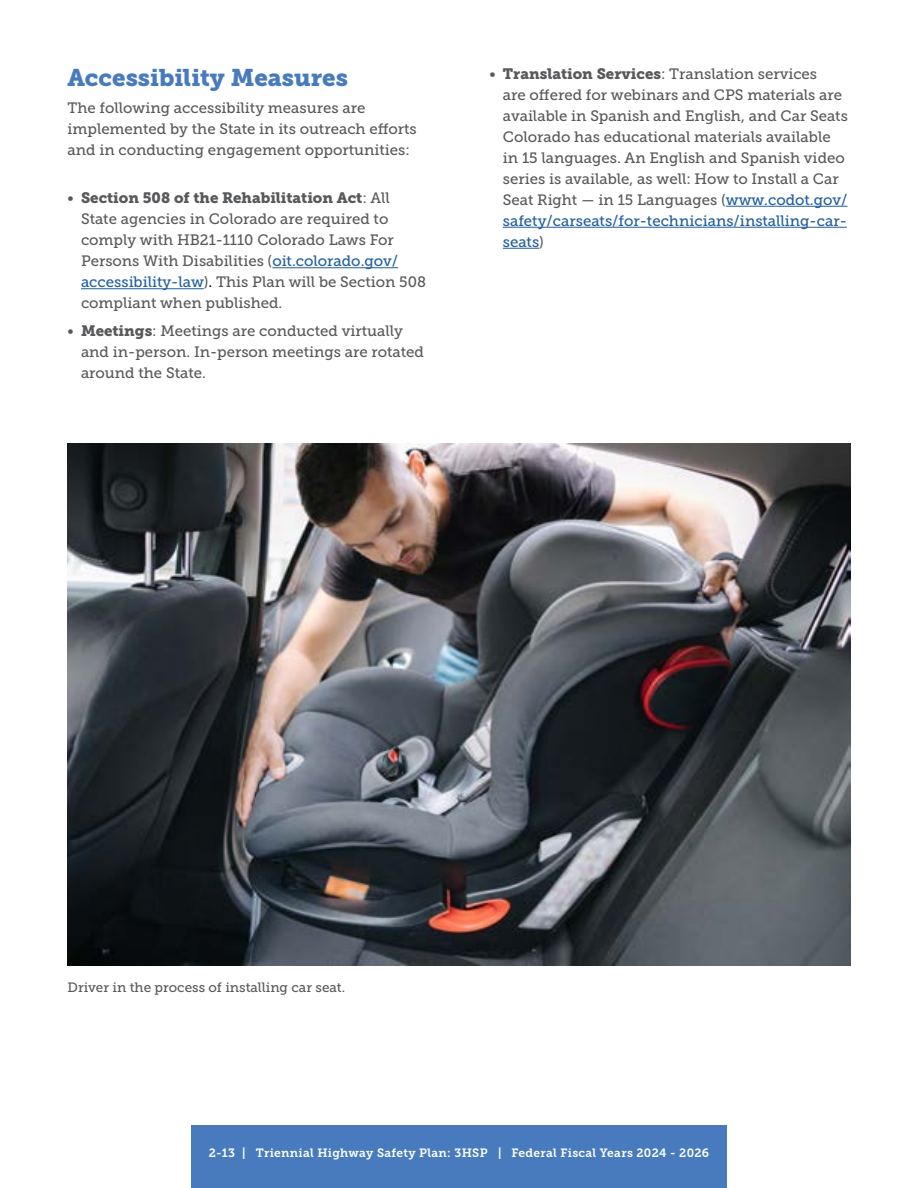
<style>
.page{position:relative;width:918px;height:1188px;background:#fff}
.page>*{position:absolute;margin:0;border:0;box-sizing:border-box;transform-origin:0 0}
.t1{font:24px "Museo Slab 900";color:#477bbe}
.t2{font:15px/21px "Museo Slab 500";color:#58595b}
.t3{font:15px "Museo Slab 900";color:#58595b}
.t4{font:13.5px "Museo Slab 500";color:#58595b}
.t5{font:12px "Museo Slab 700";letter-spacing:.025em;color:#fff}
.s1{font-family:"Museo Slab 500"}
.s2{color:#215e9e}
.s3{color:#000}
.s4{font-family:"Museo Slab 900"}
</style>
<div class="page">
<div style="left:191px;top:1125px;width:536px;height:63px;background:#477bbe"></div>
<hr style="left:272px;top:267px;width:126px;height:1px;background:#215e9e">
<hr style="left:81px;top:288px;width:123px;height:1px;background:#215e9e">
<hr style="left:726px;top:206px;width:121px;height:1px;background:#215e9e">
<hr style="left:503px;top:227px;width:344px;height:1px;background:#215e9e">
<hr style="left:503px;top:248px;width:36px;height:1px;background:#215e9e">
<img style="left:68px;top:443px;width:782px;height:522px">
<h1 class="t1" style="left:68px;top:63px;width:282px">Accessibility Measures</h1>
<p class="t2" style="left:68px;top:98px;width:351px">The following accessibility measures are implemented by the State in its outreach eforts and in conducting engagement opportunities:</p>
<p class="t3" style="left:68px;top:189px;width:324px"><span class="s1">•</span> Section 508 of the Rehabilitation Act<span class="s1">: All</span></p>
<p class="t2" style="left:81px;top:209px;width:347px">State agencies in Colorado are required to comply with HB21-1110 Colorado Laws For Persons With Disabilities (<span class="s2">oit.colorado.gov/ accessibility-law</span>)<span class="s3">.</span> This Plan will be Section 508 compliant when published.</p>
<p class="t2" style="left:81px;top:320px;width:345px;text-indent:-14px">• <span class="s4">Meetings</span>: Meetings are conducted virtually and in-person. In-person meetings are rotated around the State.</p>
<p class="t2" style="left:503px;top:63px;width:347px;text-indent:-14px">• <span class="s4">Translation Services</span>: Translation services<br>are ofered for webinars and CPS materials are available in Spanish and English, and Car Seats Colorado has educational materials available in 15 languages. An English and Spanish video series is available, as well: How to Install a Car Seat Right — in 15 Languages (<span class="s2">www.codot.gov/ safety/carseats/for-technicians/installing-car&shy;seats</span>)</p>
<p class="t4" style="left:68px;top:980px;width:279px">Driver in the process of installing car seat.</p>
<p class="t5" style="left:209px;top:1146px;width:502px">2-13 | Triennial Highway Safety Plan: 3HSP | Federal Fiscal Years 2024 - 2026</p>
</div>
